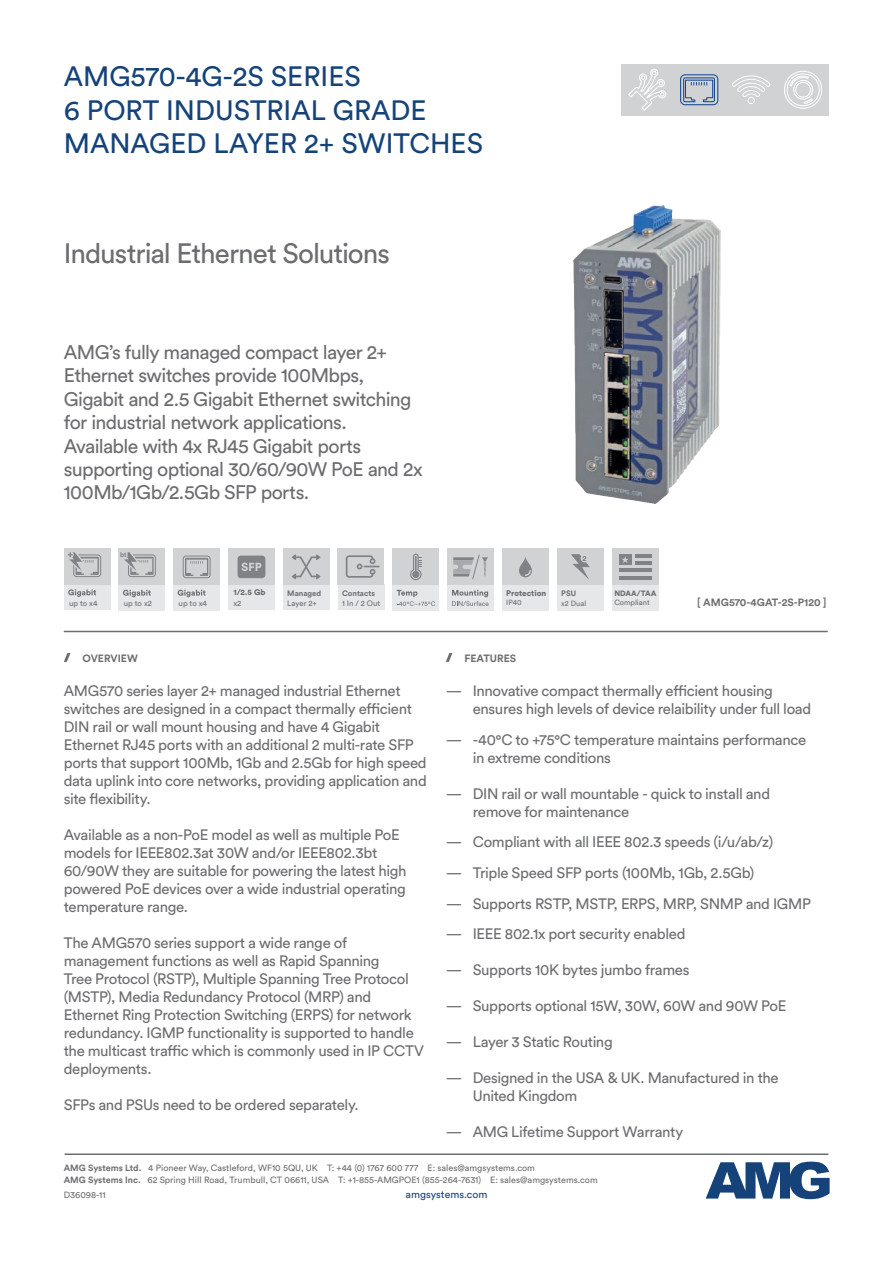
<style>
.page{position:relative;width:893px;height:1263px;background:#fff}
.page>*{position:absolute;margin:0;border:0;box-sizing:border-box;transform-origin:0 0}
.t1{font:27.75px/33.3px "Circular Std";color:#154379}
.t2{font:27.75px "Circular Std";letter-spacing:-.035em;color:#6c6d70}
.t3{font:19.5px/23.4px "Circular Std";letter-spacing:-.035em;color:#6c6d70}
.t4{font:15px/18px "Circular Std";letter-spacing:-.025em;color:#6c6d70}
.t5{font:700 10.5px "Circular Std";color:#6c6d70}
.t6{font:10.5px "Circular Std";color:#154379}
.t7{font:9px/12px "Circular Std";color:#6c6d70}
.t8{font:900 8.1px "Circular Std";color:#6c6d70}
.t9{font:7.8px "Circular Std";color:#6c6d70}
.t10{font:700 7.8px "Circular Std";color:#6c6d70}
.t11{font:900 7.65px "Circular Std";color:#6c6d70}
.t12{font:7.5px "Circular Std";color:#6c6d70}
.t13{font:700 7.5px "Circular Std";color:#808285}
.t14{font:700 6.75px "Circular Std";color:#808285}
.s1{font-weight:700}
</style>
<div class="page">
<hr style="left:65px;top:1153px;width:763px;height:2px;background:#6c6d70">
<hr style="left:64px;top:631px;width:764px;height:1px;background:#6c6d70">
<svg style="left:64px;top:653px;width:6px;height:9px"></svg>
<svg style="left:446px;top:653px;width:6px;height:9px"></svg>
<div style="left:64px;top:585px;width:47px;height:25px;background:#e6e7e9"></div>
<svg style="left:68px;top:589px;width:28px;height:8px"></svg>
<div style="left:64px;top:549px;width:47px;height:36px;background:#d1d2d4"></div>
<svg style="left:68px;top:552px;width:33px;height:25px"></svg>
<div style="left:119px;top:585px;width:46px;height:25px;background:#e6e7e9"></div>
<svg style="left:123px;top:590px;width:28px;height:7px"></svg>
<div style="left:119px;top:549px;width:46px;height:36px;background:#d1d2d4"></div>
<svg style="left:124px;top:552px;width:32px;height:25px"></svg>
<div style="left:228px;top:585px;width:47px;height:25px;background:#e6e7e9"></div>
<div style="left:228px;top:549px;width:47px;height:36px;background:#d1d2d4"></div>
<svg style="left:238px;top:556px;width:27px;height:22px"></svg>
<div style="left:283px;top:585px;width:46px;height:25px;background:#e6e7e9"></div>
<div style="left:283px;top:549px;width:46px;height:36px;background:#d1d2d4"></div>
<svg style="left:292px;top:554px;width:29px;height:25px"></svg>
<div style="left:173px;top:549px;width:47px;height:36px;background:#d1d2d4"></div>
<svg style="left:183px;top:556px;width:28px;height:22px"></svg>
<div style="left:173px;top:585px;width:47px;height:25px;background:#e6e7e9"></div>
<svg style="left:178px;top:590px;width:27px;height:7px"></svg>
<div style="left:725px;top:64px;width:52px;height:52px;background:#d1d2d4"></div>
<div style="left:673px;top:64px;width:52px;height:52px;background:#d1d2d4"></div>
<div style="left:621px;top:64px;width:52px;height:52px;background:#d1d2d4"></div>
<div style="left:777px;top:64px;width:52px;height:52px;background:#d1d2d4"></div>
<svg style="left:784px;top:71px;width:38px;height:38px"></svg>
<svg style="left:628px;top:69px;width:38px;height:42px"></svg>
<svg style="left:680px;top:74px;width:38px;height:31px"></svg>
<svg style="left:732px;top:75px;width:38px;height:29px"></svg>
<div style="left:338px;top:585px;width:46px;height:25px;background:#e6e7e9"></div>
<div style="left:338px;top:549px;width:46px;height:36px;background:#d1d2d4"></div>
<svg style="left:346px;top:555px;width:34px;height:23px"></svg>
<div style="left:392px;top:585px;width:47px;height:25px;background:#e6e7e9"></div>
<div style="left:392px;top:549px;width:47px;height:36px;background:#d1d2d4"></div>
<svg style="left:397px;top:590px;width:38px;height:16px"></svg>
<svg style="left:410px;top:554px;width:12px;height:26px"></svg>
<div style="left:447px;top:585px;width:47px;height:25px;background:#e6e7e9"></div>
<div style="left:447px;top:549px;width:47px;height:36px;background:#d1d2d4"></div>
<svg style="left:452px;top:590px;width:37px;height:16px"></svg>
<svg style="left:453px;top:555px;width:35px;height:24px"></svg>
<div style="left:502px;top:585px;width:47px;height:25px;background:#e6e7e9"></div>
<div style="left:502px;top:549px;width:47px;height:36px;background:#d1d2d4"></div>
<svg style="left:519px;top:557px;width:13px;height:20px"></svg>
<img style="left:573px;top:206px;width:147px;height:297px">
<div style="left:557px;top:585px;width:47px;height:25px;background:#e6e7e9"></div>
<div style="left:557px;top:549px;width:47px;height:36px;background:#d1d2d4"></div>
<svg style="left:571px;top:554px;width:19px;height:25px"></svg>
<div style="left:581px;top:554px;width:8px;height:8px;background:#d1d2d4;border-radius:50%"></div>
<div style="left:612px;top:585px;width:46px;height:25px;background:#e6e7e9"></div>
<div style="left:612px;top:549px;width:46px;height:36px;background:#d1d2d4"></div>
<hr style="left:635px;top:554px;width:16px;height:4px;background:#808285">
<hr style="left:635px;top:562px;width:16px;height:3px;background:#808285">
<hr style="left:619px;top:569px;width:32px;height:3px;background:#808285">
<hr style="left:619px;top:576px;width:32px;height:3px;background:#808285">
<div style="left:619px;top:554px;width:12px;height:11px;background:#808285"></div>
<svg style="left:622px;top:556px;width:6px;height:7px"></svg>
<svg style="left:706px;top:1161px;width:123px;height:38px"></svg>
<h1 class="t1" style="left:64px;top:60px;width:421px">AMG570-4G-2S SERIES<br>6 PORT INDUSTRIAL GRADE<br>MANAGED LAYER 2+ SWITCHES</h1>
<h1 class="t2" style="left:64px;top:236px;width:328px">Industrial Ethernet Solutions</h1>
<p class="t3" style="left:64px;top:340px;width:360px">AMG’s fully managed compact layer 2+ Ethernet switches provide 100Mbps, Gigabit and 2.5 Gigabit Ethernet switching for industrial network applications.<br>Available with 4x RJ45 Gigabit ports supporting optional 30/60/90W PoE and 2x 100Mb/1Gb/2.5Gb SFP ports.</p>
<p class="t14" style="left:120px;top:550px;width:8px">bt</p>
<p class="t13" style="left:582px;top:553px;width:6px">2</p>
<p class="t9" style="left:69px;top:598px;width:30px">up to x4</p>
<p class="t9" style="left:124px;top:598px;width:30px">up to x2</p>
<p class="t8" style="left:233px;top:587px;width:34px">1/2.5 Gb</p>
<p class="t10" style="left:287px;top:588px;width:36px">Managed</p>
<p class="t9" style="left:179px;top:598px;width:30px">up to x4</p>
<p class="t9" style="left:287px;top:598px;width:31px">Layer 2+</p>
<p class="t9" style="left:233px;top:598px;width:9px">x2</p>
<p class="t10" style="left:342px;top:588px;width:34px">Contacts</p>
<p class="t9" style="left:342px;top:598px;width:40px">1 In / 2 Out</p>
<p class="t8" style="left:506px;top:587px;width:42px">Protection</p>
<p class="t10" style="left:561px;top:588px;width:16px">PSU</p>
<p class="t12" style="left:561px;top:599px;width:26px">x2 Dual</p>
<p class="t12" style="left:506px;top:598px;width:17px">IP40</p>
<p class="t5" style="left:82px;top:651px;width:57px">OVERVIEW</p>
<p class="t5" style="left:464px;top:651px;width:53px">FEATURES</p>
<p class="t11" style="left:614px;top:588px;width:44px">NDAA/TAA</p>
<p class="t12" style="left:614px;top:598px;width:37px">Compliant</p>
<p class="t5" style="left:697px;top:595px;width:131px">[ AMG570-4GAT-2S-P120 ]</p>
<p class="t4" style="left:64px;top:682px;width:365px">AMG570 series layer 2+ managed industrial Ethernet switches are designed in a compact thermally efficient DIN rail or wall mount housing and have 4 Gigabit Ethernet RJ45 ports with an additional 2 multi-rate SFP ports that support 100Mb, 1Gb and 2.5Gb for high speed data uplink into core networks, providing application and site flexibility.</p>
<p class="t4" style="left:64px;top:826px;width:344px">Available as a non-PoE model as well as multiple PoE models for IEEE802.3at 30W and/or IEEE802.3bt 60/90W they are suitable for powering the latest high powered PoE devices over a wide industrial operating temperature range.</p>
<p class="t4" style="left:64px;top:934px;width:362px">The AMG570 series support a wide range of management functions as well as Rapid Spanning<br>Tree Protocol (RSTP), Multiple Spanning Tree Protocol (MSTP), Media Redundancy Protocol (MRP) and Ethernet Ring Protection Switching (ERPS) for network redundancy. IGMP functionality is supported to handle the multicast traffic which is commonly used in IP CCTV deployments.</p>
<p class="t4" style="left:64px;top:1096px;width:296px">SFPs and PSUs need to be ordered separately.</p>
<p class="t4" style="left:473px;top:682px;width:340px;text-indent:-27px">— Innovative compact thermally efficient housing ensures high levels of device relaibility under full load</p>
<p class="t4" style="left:473px;top:730px;width:335px;text-indent:-27px">— -40°C to +75°C temperature maintains performance in extreme conditions</p>
<p class="t4" style="left:473px;top:784px;width:299px;text-indent:-27px">— DIN rail or wall mountable - quick to install and remove for maintenance</p>
<p class="t4" style="left:446px;top:833px;width:329px">— Compliant with all IEEE 802.3 speeds (i/u/ab/z)</p>
<p class="t4" style="left:446px;top:863px;width:310px">— Triple Speed SFP ports (100Mb, 1Gb, 2.5Gb)</p>
<p class="t4" style="left:446px;top:894px;width:367px">— Supports RSTP, MSTP, ERPS, MRP, SNMP and IGMP</p>
<p class="t4" style="left:446px;top:925px;width:241px">— IEEE 802.1x port security enabled</p>
<p class="t4" style="left:446px;top:961px;width:245px">— Supports 10K bytes jumbo frames</p>
<p class="t4" style="left:446px;top:997px;width:342px">— Supports optional 15W, 30W, 60W and 90W PoE</p>
<p class="t4" style="left:446px;top:1033px;width:168px">— Layer 3 Static Routing</p>
<p class="t4" style="left:473px;top:1069px;width:307px;text-indent:-27px">— Designed in the USA &amp; UK. Manufactured in the<br>United Kingdom</p>
<p class="t4" style="left:446px;top:1123px;width:239px">— AMG Lifetime Support Warranty</p>
<p class="t7" style="left:64px;top:1162px;width:535px"><span class="s1">AMG Systems Ltd.</span> 4 Pioneer Way, Castleford, WF10 5QU, UK T: +44 (0) 1767 600 777 E: sales@amgsystems.com<br><span class="s1">AMG Systems Inc.</span> 62 Spring Hill Road, Trumbull, CT 06611, USA T: +1-855-AMGPOE1 (855-264-7631) E: sales@amgsystems.com</p>
<p class="t7" style="left:64px;top:1189px;width:43px">D36098-11</p>
<p class="t6" style="left:406px;top:1188px;width:83px">amgsystems.com</p>
</div>
